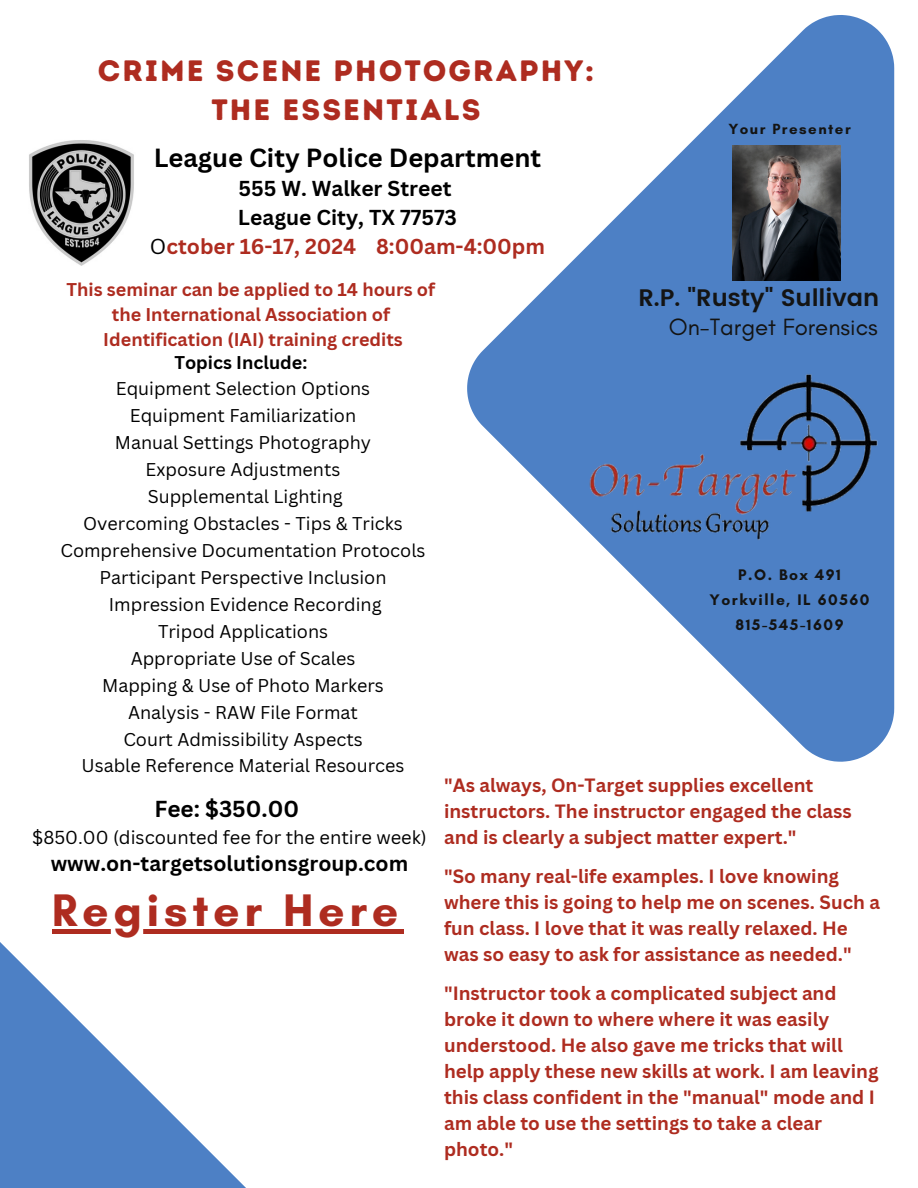
<style>
.page{position:relative;width:918px;height:1188px;background:#fff}
.page>*{position:absolute;margin:0;border:0;box-sizing:border-box;transform-origin:0 0}
.t1{font:700 46.5px "Glacial Indifference";letter-spacing:.1em;color:#ae2c20}
.t2{font:29.4px/39.6px "Intro Rust Base";letter-spacing:.07em;color:#ae2c20;text-align:center}
.t3{font:700 25.5px "Canva Sans";color:#000}
.t4{font:24px "Glacial Indifference";color:#141413}
.t5{font:600 23.85px "Poppins";color:#141413}
.t6{font:700 22.5px "Canva Sans";color:#000}
.t7{font:700 21px/29.2px "Canva Sans";color:#000;text-align:center}
.t8{font:700 18.75px/26px "Canva Sans";color:#ae2c20}
.t9{font:18.3px "Canva Sans";color:#000}
.t10{font:18px/26.8px "Canva Sans";color:#000;text-align:center}
.t11{font:700 18px/24.8px "Canva Sans";color:#ae2c20;text-align:center}
.t12{font:700 15.6px "Glacial Indifference";letter-spacing:.1em;color:#141413}
.t13{font:700 15px "Glacial Indifference";letter-spacing:.1em;color:#141413}
.s1{font-weight:400}
.s2{color:#ae2c20}
.s3{font-weight:700}
</style>
<div class="page">
<svg style="left:467px;top:15px;width:427px;height:747px"></svg>
<svg style="left:0;top:929px;width:325px;height:259px"></svg>
<img style="left:582px;top:370px;width:301px;height:179px">
<img style="left:733px;top:146px;width:108px;height:135px">
<hr style="left:52px;top:930px;width:351px;height:4px;background:#ae2c20">
<img style="left:29px;top:140px;width:105px;height:126px">
<h3 class="t2" style="left:98px;top:51px;width:498px">CRIME SCENE PHOTOGRAPHY:<br>THE ESSENTIALS</h3>
<p class="t3" style="left:154px;top:139px;width:389px">League City Police Department</p>
<p class="t7" style="left:150px;top:173px;width:397px">555 W. Walker Street<br>League City, TX 77573<br><span class="s1">O</span><span class="s2">ctober 16-17, 2024 8:00am-4:00pm</span></p>
<h6 class="t11" style="left:67px;top:277px;width:370px">This seminar can be applied to 14 hours of the International Association of<br>Identification (IAI) training credits</h6>
<p class="t10" style="left:60px;top:349px;width:367px"><span class="s3">Topics Include:<br></span>Equipment Selection Options<br>Equipment Familiarization<br>Manual Settings Photography<br>Exposure Adjustments<br>Supplemental Lighting<br>Overcoming Obstacles - Tips &amp; Tricks<br>Comprehensive Documentation Protocols<br>Participant Perspective Inclusion<br>Impression Evidence Recording<br>Tripod Applications<br>Appropriate Use of Scales<br>Mapping &amp; Use of Photo Markers<br>Analysis - RAW File Format<br>Court Admissibility Aspects<br>Usable Reference Material Resources</p>
<h5 class="t13" style="left:728px;top:120px;width:124px">Your Presenter</h5>
<p class="t5" style="left:638px;top:283px;width:242px">R.P. "Rusty" Sullivan</p>
<p class="t4" style="left:669px;top:312px;width:211px">On-Target Forensics</p>
<h4 class="t12" style="left:738px;top:565px;width:104px">P.O. Box 491</h4>
<p class="t12" style="left:709px;top:590px;width:162px">Yorkville, IL 60560</p>
<h2 class="t12" style="left:735px;top:615px;width:110px">815-545-1609</h2>
<h6 class="t6" style="left:154px;top:793px;width:146px">Fee: $350.00</h6>
<h6 class="t9" style="left:32px;top:825px;width:396px">$850.00 (discounted fee for the entire week)</h6>
<h6 class="t7" style="left:51px;top:848px;width:359px">www.on-targetsolutionsgroup.com</h6>
<h4 class="t1" style="left:52px;top:882px;width:348px">Register Here</h4>
<p class="t8" style="left:444px;top:772px;width:409px">"As always, On-Target supplies excellent instructors. The instructor engaged the class and is clearly a subject matter expert."</p>
<p class="t8" style="left:444px;top:863px;width:437px">"So many real-life examples. I love knowing where this is going to help me on scenes. Such a fun class. I love that it was really relaxed. He was so easy to ask for assistance as needed."</p>
<p class="t8" style="left:444px;top:980px;width:436px">"Instructor took a complicated subject and broke it down to where where it was easily understood. He also gave me tricks that will help apply these new skills at work. I am leaving this class confident in the "manual" mode and I am able to use the settings to take a clear photo."</p>
</div>
